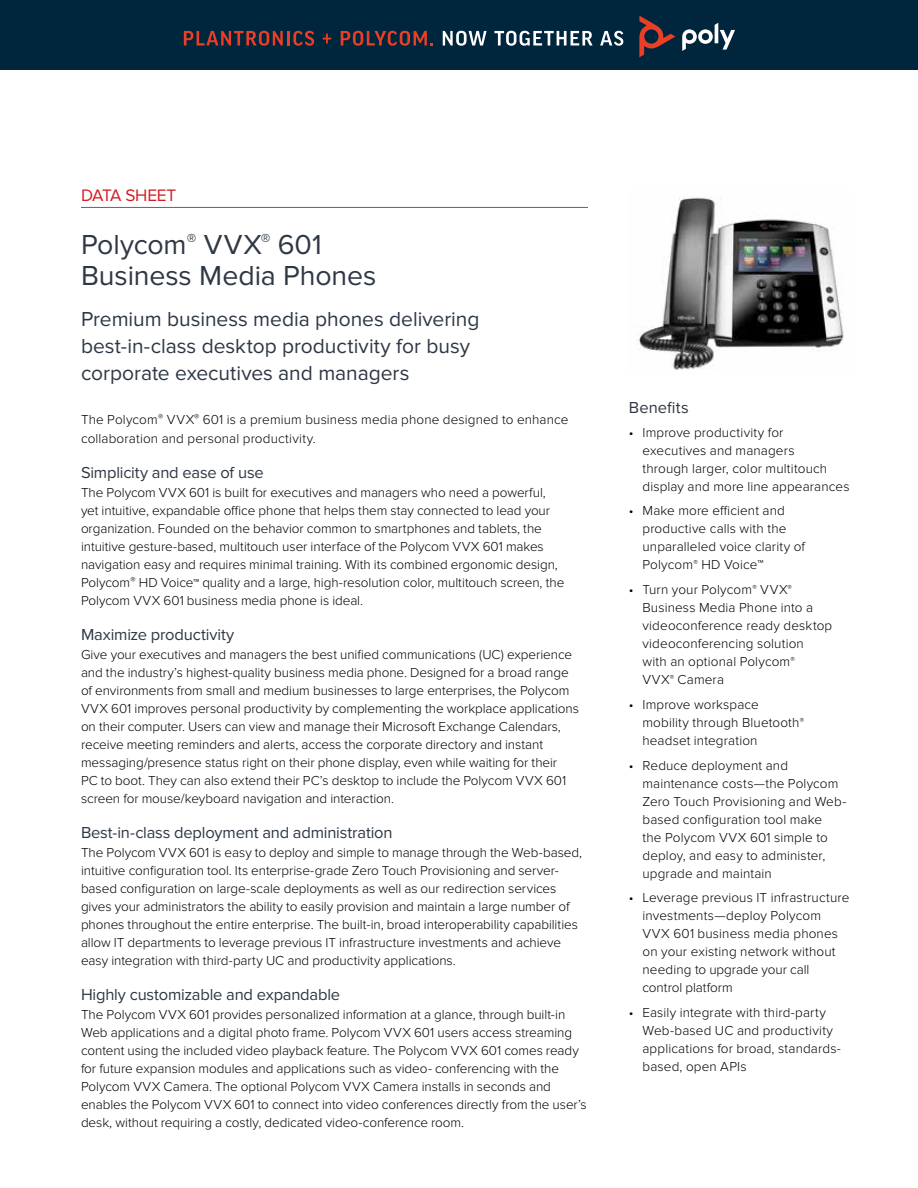
<style>
.page{position:relative;width:918px;height:1188px;background:#fff}
.page>*{position:absolute;margin:0;border:0;box-sizing:border-box;transform-origin:0 0}
.t1{font:28.5px/31.5px "Proxima Nova";letter-spacing:-.005em;color:#2e3844}
.t2{font:21px/27px "Proxima Nova";color:#2e3844}
.t3{font:17.25px "Proxima Nova";letter-spacing:-.015em;color:#d21c23}
.t4{font:16.5px "Proxima Nova";letter-spacing:-.01em;color:#2e3844}
.t5{font:300 13.5px/18px "Proxima Nova";letter-spacing:-.005em;color:#000}
</style>
<div class="page">
<hr style="left:81px;top:207px;width:507px;height:1px;background:#636466">
<div style="left:0;top:0;width:918px;height:70px;background:#00263e"></div>
<svg style="left:184px;top:31px;width:99px;height:15px"></svg>
<hr style="left:287px;top:31px;width:3px;height:15px;background:#ea3e25">
<svg style="left:293px;top:31px;width:21px;height:15px"></svg>
<svg style="left:323px;top:34px;width:8px;height:10px"></svg>
<svg style="left:341px;top:31px;width:92px;height:15px"></svg>
<svg style="left:443px;top:31px;width:44px;height:15px"></svg>
<svg style="left:494px;top:31px;width:99px;height:15px"></svg>
<svg style="left:600px;top:31px;width:23px;height:15px"></svg>
<svg style="left:682px;top:23px;width:53px;height:28px"></svg>
<svg style="left:639px;top:16px;width:37px;height:41px"></svg>
<img style="left:637px;top:197px;width:207px;height:173px">
<p class="t3" style="left:81px;top:185px;width:97px">DATA SHEET</p>
<h1 class="t1" style="left:81px;top:229px;width:297px">Polycom<sup>®</sup> VVX<sup>®</sup> 601<br>Business Media Phones</h1>
<h2 class="t2" style="left:81px;top:305px;width:400px">Premium business media phones delivering best-in-class desktop productivity for busy corporate executives and managers</h2>
<p class="t5" style="left:81px;top:410px;width:489px;line-height:19.5px">The Polycom<sup>®</sup> VVX<sup>®</sup> 601 is a premium business media phone designed to enhance collaboration and personal productivity.</p>
<p class="t4" style="left:81px;top:463px;width:184px">Simplicity and ease of use</p>
<p class="t5" style="left:81px;top:484px;width:485px">The Polycom VVX 601 is built for executives and managers who need a powerful, yet intuitive, expandable office phone that helps them stay connected to lead your organization. Founded on the behavior common to smartphones and tablets, the intuitive gesture-based, multitouch user interface of the Polycom VVX 601 makes navigation easy and requires minimal training. With its combined ergonomic design, Polycom<sup>®</sup> HD Voice™ quality and a large, high-resolution color, multitouch screen, the Polycom VVX 601 business media phone is ideal.</p>
<p class="t4" style="left:81px;top:625px;width:155px">Maximize productivity</p>
<p class="t5" style="left:81px;top:646px;width:499px">Give your executives and managers the best unified communications (UC) experience and the industry’s highest-quality business media phone. Designed for a broad range of environments from small and medium businesses to large enterprises, the Polycom VVX 601 improves personal productivity by complementing the workplace applications on their computer. Users can view and manage their Microsoft Exchange Calendars, receive meeting reminders and alerts, access the corporate directory and instant messaging/presence status right on their phone display, even while waiting for their<br>PC to boot. They can also extend their PC’s desktop to include the Polycom VVX 601 screen for mouse/keyboard navigation and interaction.</p>
<p class="t4" style="left:81px;top:823px;width:313px">Best-in-class deployment and administration</p>
<p class="t5" style="left:81px;top:844px;width:503px">The Polycom VVX 601 is easy to deploy and simple to manage through the Web-based, intuitive configuration tool. Its enterprise-grade Zero Touch Provisioning and server&shy;based configuration on large-scale deployments as well as our redirection services gives your administrators the ability to easily provision and maintain a large number of phones throughout the entire enterprise. The built-in, broad interoperability capabilities allow IT departments to leverage previous IT infrastructure investments and achieve easy integration with third-party UC and productivity applications.</p>
<p class="t4" style="left:81px;top:985px;width:261px">Highly customizable and expandable</p>
<p class="t5" style="left:81px;top:1006px;width:507px">The Polycom VVX 601 provides personalized information at a glance, through built-in Web applications and a digital photo frame. Polycom VVX 601 users access streaming content using the included video playback feature. The Polycom VVX 601 comes ready for future expansion modules and applications such as video- conferencing with the Polycom VVX Camera. The optional Polycom VVX Camera installs in seconds and enables the Polycom VVX 601 to connect into video conferences directly from the user’s desk, without requiring a costly, dedicated video-conference room.</p>
<p class="t4" style="left:629px;top:398px;width:61px">Benefits</p>
<p class="t5" style="left:642px;top:423px;width:209px;text-indent:-14px">• Improve productivity for executives and managers<br>through larger, color multitouch display and more line appearances</p>
<p class="t5" style="left:642px;top:502px;width:164px;text-indent:-14px">• Make more efficient and productive calls with the unparalleled voice clarity of<br>Polycom<sup>®</sup> HD Voice™</p>
<p class="t5" style="left:642px;top:581px;width:191px;text-indent:-13px">• Turn your Polycom<sup>®</sup> VVX<sup>®<br></sup>Business Media Phone into a videoconference ready desktop videoconferencing solution<br>with an optional Polycom<sup>®<br></sup>VVX<sup>®</sup> Camera</p>
<p class="t5" style="left:642px;top:696px;width:163px;text-indent:-13px">• Improve workspace mobility through Bluetooth<sup>® </sup>headset integration</p>
<p class="t5" style="left:642px;top:756px;width:205px;text-indent:-14px">• Reduce deployment and maintenance costs—the Polycom<br>Zero Touch Provisioning and Web&shy;based configuration tool make<br>the Polycom VVX 601 simple to deploy, and easy to administer, upgrade and maintain</p>
<p class="t5" style="left:642px;top:889px;width:208px;text-indent:-14px">• Leverage previous IT infrastructure investments—deploy Polycom<br>VVX 601 business media phones on your existing network without needing to upgrade your call control platform</p>
<p class="t5" style="left:642px;top:1004px;width:200px;text-indent:-14px">• Easily integrate with third-party<br>Web-based UC and productivity applications for broad, standards&shy;based, open APIs</p>
</div>
